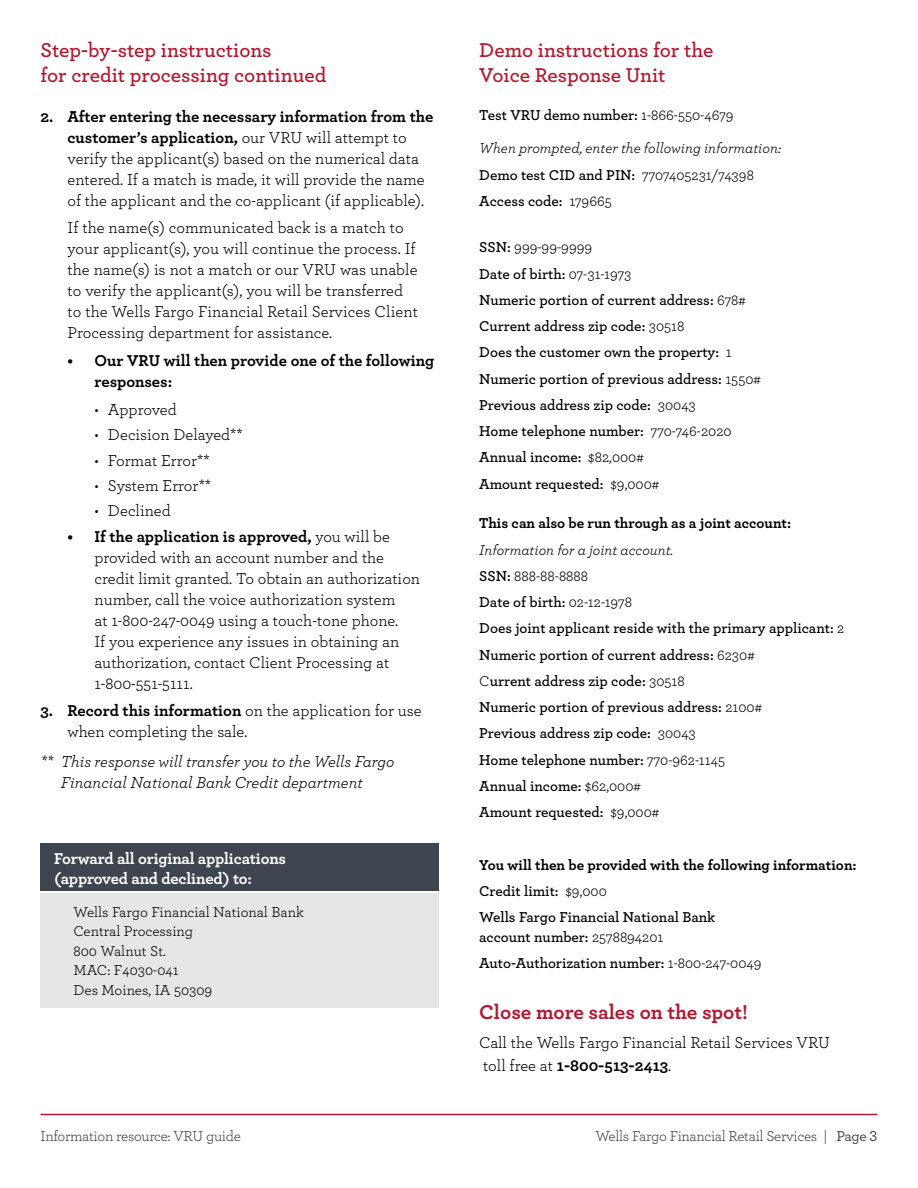
<style>
.page{position:relative;width:918px;height:1188px;background:#fff}
.page>*{position:absolute;margin:0;border:0;box-sizing:border-box;transform-origin:0 0}
.t1{font:600 21px/25.2px "Archer";color:#b41730}
.t2{font:700 21px "Archer";color:#b41730}
.t3{font:16.5px/21px "Archer";color:#000}
.t4{font:italic 16.5px/21px "Archer";color:#000}
.t5{font:700 16.5px/19.5px "Archer";letter-spacing:-.01em;color:#fff}
.t6{font:700 16.5px/21px "Archer";color:#000}
.t7{font:600 15px/26.2px "Archer";color:#000}
.t8{font:15px/19.5px "Archer";color:#000}
.t9{font:700 15px "Archer";color:#000}
.t10{font:italic 15px "Archer";color:#000}
.t11{font:15px "Archer";letter-spacing:-.02em;color:#3f454f}
.s1{font-weight:700}
.s2{font-weight:400}
.s3{font-weight:500}
</style>
<div class="page">
<hr style="left:40px;top:1114px;width:838px;height:1px;background:#b41730">
<div style="left:40px;top:893px;width:399px;height:115px;background:#e5e6e5"></div>
<div style="left:40px;top:843px;width:399px;height:47px;background:#3f454f"></div>
<h3 class="t1" style="left:40px;top:37px;width:287px">Step-by-step instructions<br>for credit processing continued</h3>
<p class="t3" style="left:68px;top:105px;width:367px;text-indent:-27px"><span class="s1">2. After entering the necessary information from the customer’s application,</span> our VRU will attempt to verify the applicant(s) based on the numerical data entered. If a match is made, it will provide the name of the applicant and the co-applicant (if applicable).</p>
<p class="t3" style="left:68px;top:217px;width:352px">If the name(s) communicated back is a match to your applicant(s), you will continue the process. If the name(s) is not a match or our VRU was unable to verify the applicant(s), you will be transferred to the Wells Fargo Financial Retail Services Client Processing department for assistance.</p>
<p class="t6" style="left:94px;top:349px;width:341px;text-indent:-27px">• Our VRU will then provide one of the following responses:</p>
<p class="t3" style="left:94px;top:398px;width:84px">• Approved</p>
<p class="t3" style="left:94px;top:423px;width:150px">• Decision Delayed**</p>
<p class="t3" style="left:94px;top:449px;width:117px">• Format Error**</p>
<p class="t3" style="left:94px;top:474px;width:118px">• System Error**</p>
<p class="t3" style="left:94px;top:499px;width:78px">• Declined</p>
<p class="t3" style="left:94px;top:525px;width:327px;text-indent:-27px"><span class="s1">• If the application is approved,</span> you will be provided with an account number and the credit limit granted. To obtain an authorization number, call the voice authorization system<br>at 1-800-247-0049 using a touch-tone phone.<br>If you experience any issues in obtaining an authorization, contact Client Processing at 1-800-551-5111.</p>
<p class="t3" style="left:68px;top:700px;width:356px;text-indent:-27px"><span class="s1">3. Record this information</span> on the application for use when completing the sale.</p>
<p class="t4" style="left:61px;top:750px;width:335px;text-indent:-20px">** This response will transfer you to the Wells Fargo<br>Financial National Bank Credit department</p>
<p class="t5" style="left:54px;top:848px;width:234px">Forward all original applications (approved and declined) to:</p>
<p class="t8" style="left:74px;top:901px;width:232px">Wells Fargo Financial National Bank<br>Central Processing<br>800 Walnut St.<br>MAC: F4030-041<br>Des Moines, IA 50309</p>
<h3 class="t1" style="left:479px;top:37px;width:236px">Demo instructions for the<br>Voice Response Unit</h3>
<p class="t7" style="left:479px;top:101px;width:256px">Test VRU demo number: <span class="s2">1-866-550-4679</span></p>
<p class="t10" style="left:479px;top:138px;width:303px">When prompted, enter the following information:</p>
<p class="t7" style="left:479px;top:161px;width:276px">Demo test CID and PIN: <span class="s2">7707405231/74398<br></span>Access code: <span class="s2">179665</span></p>
<p class="t7" style="left:479px;top:233px;width:283px">SSN: <span class="s2">999-99-9999<br></span>Date of birth: <span class="s2">07-31-1973<br></span>Numeric portion of current address: <span class="s2">678#<br></span>Current address zip code: <span class="s2">30518<br></span>Does the customer own the property: <span class="s2">1<br></span>Numeric portion of previous address: <span class="s2">1550#<br></span>Previous address zip code: <span class="s2">30043<br></span>Home telephone number: <span class="s2">770-746-2020<br></span>Annual income: <span class="s2">$82,000#<br></span>Amount requested: <span class="s2">$9,000#</span></p>
<p class="t9" style="left:479px;top:512px;width:313px">This can also be run through as a joint account:</p>
<p class="t10" style="left:479px;top:539px;width:196px">Information for a joint account.</p>
<p class="t7" style="left:479px;top:562px;width:367px">SSN: <span class="s2">888-88-8888<br></span>Date of birth: <span class="s2">02-12-1978<br></span>Does joint applicant reside with the primary applicant: <span class="s2">2<br></span>Numeric portion of current address: <span class="s2">6230#<br>C</span>urrent address zip code: <span class="s2">30518<br></span>Numeric portion of previous address: <span class="s2">2100#<br></span>Previous address zip code: <span class="s2">30043<br></span>Home telephone number: <span class="s2">770-962-1145<br></span>Annual income: <span class="s2">$62,000#<br></span>Amount requested: <span class="s2">$9,000#</span></p>
<p class="t9" style="left:479px;top:853px;width:379px">You will then be provided with the following information:</p>
<p class="t7" style="left:479px;top:877px;width:129px">Credit limit: <span class="s2">$9,000</span></p>
<p class="t7" style="left:479px;top:907px;width:238px;line-height:19.5px">Wells Fargo Financial National Bank account number: <span class="s2">2578894201</span></p>
<p class="t7" style="left:479px;top:949px;width:284px">Auto-Authorization number: <span class="s2">1-800-247-0049</span></p>
<h3 class="t2" style="left:479px;top:995px;width:270px">Close more sales on the spot!</h3>
<p class="t3" style="left:479px;top:1031px;width:352px;line-height:22.5px">Call the Wells Fargo Financial Retail Services VRU toll free at <span class="s1">1-800-513-2413</span>.</p>
<p class="t11" style="left:40px;top:1125px;width:202px">Information resource: VRU guide</p>
<p class="t11" style="left:595px;top:1125px;width:284px">Wells Fargo Financial Retail Services | <span class="s3">Page 3</span></p>
</div>
